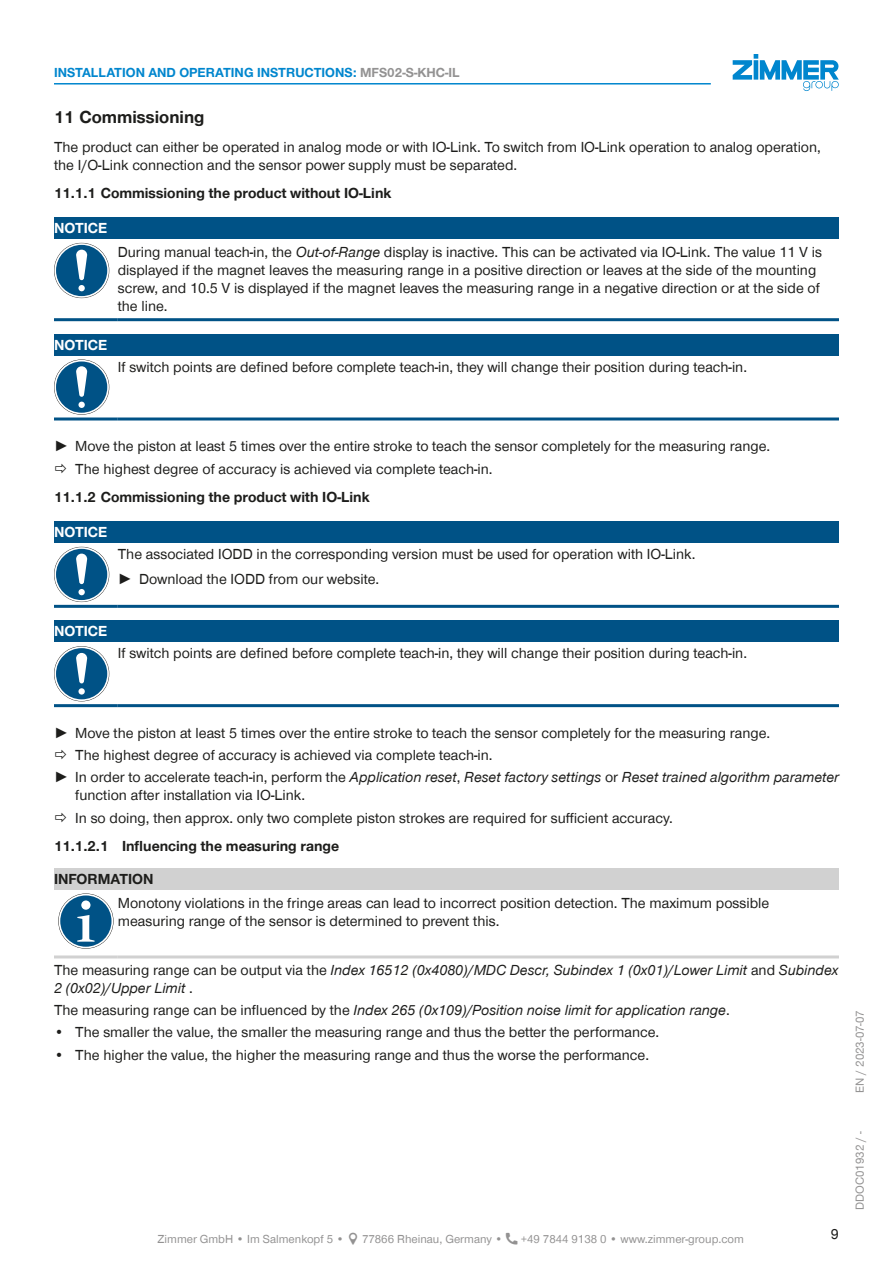
<style>
.page{position:relative;width:893px;height:1263px;background:#fff}
.page>*{position:absolute;margin:0;border:0;box-sizing:border-box;transform-origin:0 0}
.t1{font:700 18px "Zimmer Group Sans";color:#1d1d1b}
.CB_AF_TD-Text{font:15px/18px "Zimmer Group Sans Global";color:#1d1d1b}
.CB_AF_TD-Text-2{font:italic 15px/18px "Zimmer Group Sans";color:#1d1d1b}
.t2{font:700 15px "Zimmer Group Sans";color:#1d1d1b}
.CB_AF_TD-Signalwort{font:700 15px "Zimmer Group Sans Global";color:#fff}
.CB_AF_TD-Signalwort-2{font:700 15px "Zimmer Group Sans Global";color:#1d1d1b}
.t3{font:15px "Zimmer Group Sans";color:#1d1d1b}
.t4{font:700 13.5px "Zimmer Group Sans Global";color:#0086ce}
.t5{font:12px "Zimmer Group Sans Global";color:#939292}
.t6{font:12px "Zimmer Group Sans";color:#939292}
.s1{color:#939292}
.s2{font-family:"Zimmer Group Sans";font-style:italic}
.s3{font-family:"Zimmer Group Sans"}
.s4{font-family:"Zimmer Group Sans Global";font-style:normal}
</style>
<div class="page">
<svg style="left:733px;top:54px;width:106px;height:37px"></svg>
<hr style="left:54px;top:83px;width:657px;height:2px;background:#0086ce">
<div style="left:54px;top:217px;width:785px;height:22px;background:#005286"></div>
<hr style="left:54px;top:318px;width:64px;height:3px;background:#005286">
<hr style="left:118px;top:318px;width:721px;height:3px;background:#005286">
<svg style="left:54px;top:243px;width:55px;height:55px"></svg>
<div style="left:56px;top:245px;width:51px;height:51px;background:#005286;border-radius:50%"></div>
<div style="left:78px;top:285px;width:7px;height:6px;background:#fff;border-radius:50%"></div>
<svg style="left:76px;top:250px;width:11px;height:30px"></svg>
<div style="left:54px;top:334px;width:785px;height:21px;background:#005286"></div>
<hr style="left:54px;top:417px;width:64px;height:3px;background:#005286">
<hr style="left:118px;top:417px;width:721px;height:3px;background:#005286">
<svg style="left:54px;top:359px;width:55px;height:56px"></svg>
<svg style="left:54px;top:360px;width:55px;height:54px"></svg>
<div style="left:56px;top:361px;width:51px;height:52px;background:#005286;border-radius:50%"></div>
<div style="left:78px;top:402px;width:7px;height:6px;background:#fff;border-radius:50%"></div>
<svg style="left:76px;top:366px;width:11px;height:31px"></svg>
<div style="left:54px;top:521px;width:785px;height:21px;background:#005286"></div>
<hr style="left:54px;top:605px;width:64px;height:3px;background:#005286">
<hr style="left:118px;top:605px;width:721px;height:3px;background:#005286">
<svg style="left:54px;top:547px;width:55px;height:55px"></svg>
<div style="left:56px;top:549px;width:51px;height:51px;background:#005286;border-radius:50%"></div>
<div style="left:78px;top:589px;width:7px;height:6px;background:#fff;border-radius:50%"></div>
<svg style="left:76px;top:554px;width:11px;height:30px"></svg>
<div style="left:54px;top:621px;width:785px;height:21px;background:#005286"></div>
<hr style="left:54px;top:704px;width:64px;height:3px;background:#005286">
<hr style="left:118px;top:704px;width:721px;height:3px;background:#005286">
<svg style="left:54px;top:646px;width:55px;height:55px"></svg>
<div style="left:56px;top:648px;width:51px;height:51px;background:#005286;border-radius:50%"></div>
<svg style="left:78px;top:688px;width:7px;height:7px"></svg>
<svg style="left:76px;top:653px;width:11px;height:30px"></svg>
<div style="left:54px;top:868px;width:785px;height:21px;background:#d1d1d1"></div>
<hr style="left:54px;top:955px;width:64px;height:3px;background:#d1d1d1">
<hr style="left:118px;top:955px;width:721px;height:3px;background:#d1d1d1">
<svg style="left:58px;top:893px;width:56px;height:56px"></svg>
<svg style="left:59px;top:894px;width:54px;height:54px"></svg>
<div style="left:60px;top:895px;width:52px;height:52px;background:#005286;border-radius:50%"></div>
<svg style="left:77px;top:915px;width:18px;height:27px"></svg>
<div style="left:81px;top:900px;width:9px;height:10px;background:#fff;border-radius:50%"></div>
<p class="t4" style="left:54px;top:65px;width:407px">INSTALLATION AND OPERATING INSTRUCTIONS: <span class="s1">MFS02-S-KHC-IL</span></p>
<p class="t1" style="left:54px;top:105px;width:152px">11 Commissioning</p>
<p class="CB_AF_TD-Text" style="left:54px;top:137px;width:768px">The product can either be operated in analog mode or with IO-Link. To switch from IO-Link operation to analog operation, the I/O-Link connection and the sensor power supply must be separated.</p>
<p class="t2" style="left:54px;top:183px;width:339px">11.1.1 Commissioning the product without IO-Link</p>
<p class="CB_AF_TD-Signalwort" style="left:54px;top:219px;width:55px">NOTICE</p>
<p class="CB_AF_TD-Text" style="left:118px;top:243px;width:706px">During manual teach-in, the <span class="s2">Out-of-Range</span> display is inactive. This can be activated via IO-Link. The value 11 V is displayed if the magnet leaves the measuring range in a positive direction or leaves at the side of the mounting screw, and 10.5 V is displayed if the magnet leaves the measuring range in a negative direction or at the side of the line.</p>
<p class="CB_AF_TD-Signalwort" style="left:54px;top:336px;width:55px">NOTICE</p>
<p class="CB_AF_TD-Text" style="left:118px;top:357px;width:631px">If switch points are defined before complete teach-in, they will change their position during teach-in.</p>
<p class="CB_AF_TD-Text" style="left:54px;top:437px;width:718px"><span class="s3">►</span> Move the piston at least 5 times over the entire stroke to teach the sensor completely for the measuring range.</p>
<p class="CB_AF_TD-Text" style="left:75px;top:459px;width:419px">The highest degree of accuracy is achieved via complete teach-in.</p>
<p class="t2" style="left:54px;top:487px;width:317px">11.1.2 Commissioning the product with IO-Link</p>
<p class="CB_AF_TD-Signalwort" style="left:54px;top:523px;width:55px">NOTICE</p>
<p class="CB_AF_TD-Text" style="left:118px;top:545px;width:579px">The associated IODD in the corresponding version must be used for operation with IO-Link.</p>
<p class="CB_AF_TD-Text" style="left:118px;top:570px;width:263px"><span class="s3">►</span> Download the IODD from our website.</p>
<p class="CB_AF_TD-Signalwort" style="left:54px;top:622px;width:55px">NOTICE</p>
<p class="CB_AF_TD-Text" style="left:118px;top:644px;width:631px">If switch points are defined before complete teach-in, they will change their position during teach-in.</p>
<p class="CB_AF_TD-Text" style="left:54px;top:724px;width:718px"><span class="s3">►</span> Move the piston at least 5 times over the entire stroke to teach the sensor completely for the measuring range.</p>
<p class="CB_AF_TD-Text" style="left:75px;top:746px;width:419px">The highest degree of accuracy is achieved via complete teach-in.</p>
<p class="CB_AF_TD-Text" style="left:75px;top:768px;width:765px;text-indent:-21px"><span class="s3">►</span> In order to accelerate teach-in, perform the <span class="s2">Application reset</span>, <span class="s2">Reset factory settings</span> or <span class="s2">Reset trained algorithm parameter </span>function after installation via IO-Link.</p>
<p class="CB_AF_TD-Text" style="left:75px;top:808px;width:599px">In so doing, then approx. only two complete piston strokes are required for sufficient accuracy.</p>
<p class="t2" style="left:54px;top:836px;width:287px">11.1.2.1 Influencing the measuring range</p>
<p class="CB_AF_TD-Signalwort-2" style="left:54px;top:870px;width:101px">INFORMATION</p>
<p class="CB_AF_TD-Text" style="left:118px;top:893px;width:653px">Monotony violations in the fringe areas can lead to incorrect position detection. The maximum possible measuring range of the sensor is determined to prevent this.</p>
<p class="CB_AF_TD-Text-2" style="left:54px;top:960px;width:786px"><span class="s4">The measuring range can be output via the</span> Index 16512 (0x4080)/MDC Descr, Subindex 1 (0x01)/Lower Limit <span class="s4">and</span> Subindex<br>2 (0x02)/Upper Limit <span class="s4">.</span></p>
<p class="CB_AF_TD-Text-2" style="left:54px;top:1000px;width:677px"><span class="s4">The measuring range can be influenced by the</span> Index 265 (0x109)/Position noise limit for application range<span class="s4">.</span></p>
<p class="CB_AF_TD-Text" style="left:54px;top:1023px;width:607px">• The smaller the value, the smaller the measuring range and thus the better the performance.</p>
<p class="CB_AF_TD-Text" style="left:54px;top:1045px;width:597px">• The higher the value, the higher the measuring range and thus the worse the performance.</p>
<p class="t5" style="left:158px;top:1232px;width:188px">Zimmer GmbH • Im Salmenkopf 5 •</p>
<p class="t5" style="left:362px;top:1232px;width:142px">77866 Rheinau, Germany •</p>
<p class="t5" style="left:521px;top:1232px;width:225px">+49 7844 9138 0 • www.zimmer-group.com</p>
<p class="t3" style="left:831px;top:1224px;width:9px">9</p>
<p class="t6" style="left:852px;top:1093px;width:84px;rotate:-90deg">EN / 2023-07-07</p>
<p class="t6" style="left:852px;top:1210px;width:80px;rotate:-90deg">DDOC01932 / -</p>
</div>
